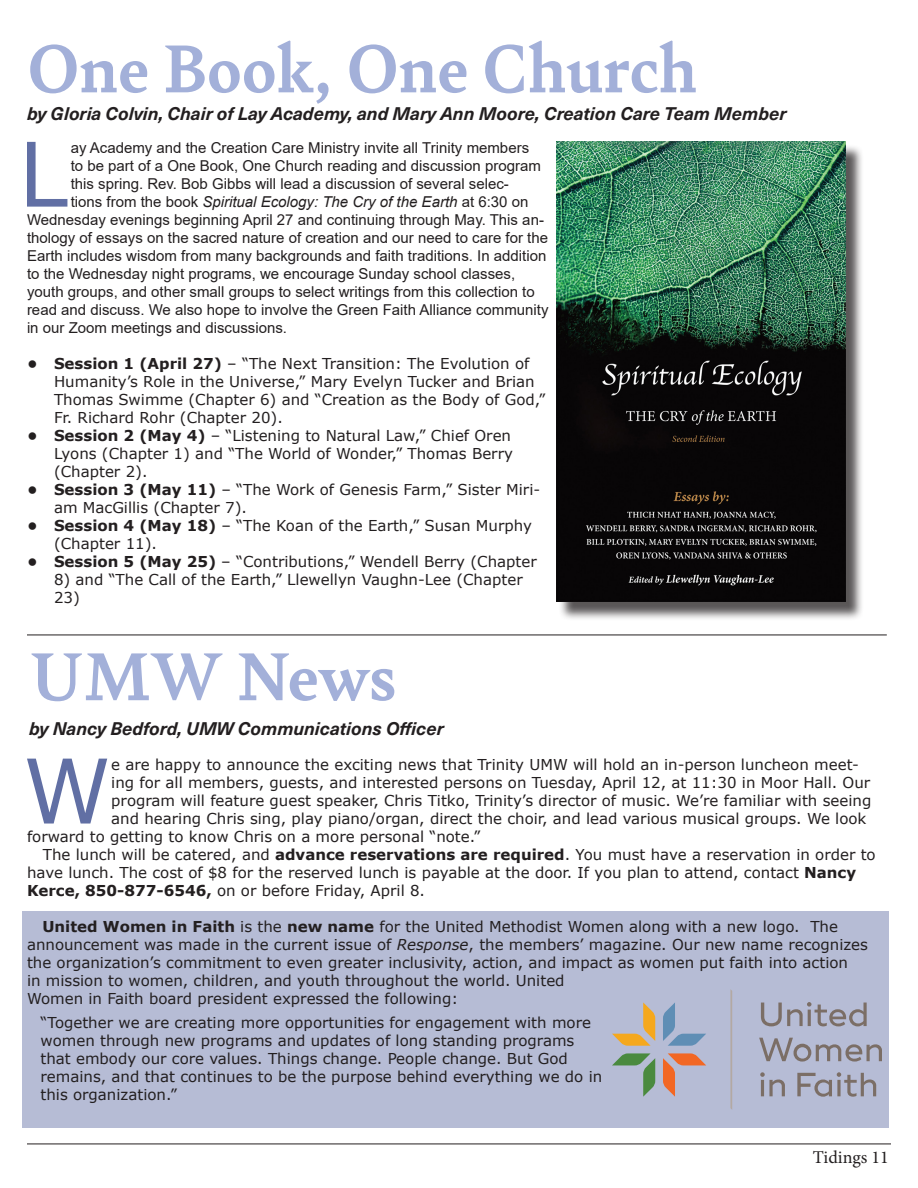
<style>
.page{position:relative;width:918px;height:1188px;background:#fff}
.page>*{position:absolute;margin:0;border:0;box-sizing:border-box;transform-origin:0 0}
.Drop_Cap{font:90.45px "Arial";color:#616fa4}
.Drop_Cap-2{font:89.25px "Verdana";color:#616fa4}
.Article_Heading{font:700 72px "Bely";color:#a3b0d9}
.Paragraph_Style_1{font:italic 700 18px "Neue Haas Unica W1 G";color:#231f20}
.t1{font:18px "Minion Pro";color:#231f20}
.Quote_Block{font:15px/18px "Verdana";color:#231f20}
.Drop_Cap-3{font:15px "Arial";color:#231f20}
.Drop_Cap-4{font:15px "Verdana";color:#231f20}
.Drop_Cap-5{font:italic 15px "Arial";color:#231f20}
.s1{font-style:normal}
.s2{font-weight:700}
.s3{font-style:italic}
</style>
<div class="page">
<hr style="left:27px;top:1144px;width:864px;height:1px;background:#231f20">
<div style="left:23px;top:911px;width:866px;height:216px;background:#b6bcd5"></div>
<div style="left:558px;top:144px;width:306px;height:476px;background:#231f20;opacity:.75"></div>
<img style="left:556px;top:142px;width:290px;height:460px">
<hr style="left:27px;top:635px;width:860px;height:1px;background:#231f20">
<svg style="left:612px;top:1053px;width:43px;height:44px"></svg>
<svg style="left:663px;top:1002px;width:43px;height:44px"></svg>
<svg style="left:612px;top:1002px;width:43px;height:44px"></svg>
<svg style="left:663px;top:1053px;width:43px;height:44px"></svg>
<svg style="left:761px;top:1002px;width:106px;height:25px"></svg>
<svg style="left:759px;top:1038px;width:123px;height:24px"></svg>
<svg style="left:760px;top:1072px;width:25px;height:24px"></svg>
<svg style="left:797px;top:1072px;width:79px;height:25px"></svg>
<svg style="left:730px;top:989px;width:2px;height:121px"></svg>
<p class="Article_Heading" style="left:27px;top:17px;width:672px">One Book, One Church</p>
<p class="Paragraph_Style_1" style="left:27px;top:100px;width:761px">by Gloria Colvin, Chair of Lay Academy, and Mary Ann Moore, Creation Care Team Member</p>
<p class="Drop_Cap" style="left:20px;top:113px;width:52px">L</p>
<p class="Drop_Cap-3" style="left:71px;top:137px;width:460px">ay Academy and the Creation Care Ministry invite all Trinity members</p>
<p class="Drop_Cap-3" style="left:71px;top:155px;width:472px">to be part of a One Book, One Church reading and discussion program</p>
<p class="Drop_Cap-3" style="left:71px;top:173px;width:440px">this spring. Rev. Bob Gibbs will lead a discussion of several selec-</p>
<p class="Drop_Cap-5" style="left:71px;top:192px;width:459px"><span class="s1">tions from the book</span> Spiritual Ecology: The Cry of the Earth <span class="s1">at 6:30 on</span></p>
<p class="Drop_Cap-3" style="left:27px;top:209px;width:519px">Wednesday evenings beginning April 27 and continuing through May. This an-</p>
<p class="Drop_Cap-3" style="left:27px;top:227px;width:523px">thology of essays on the sacred nature of creation and our need to care for the</p>
<p class="Drop_Cap-3" style="left:27px;top:245px;width:521px">Earth includes wisdom from many backgrounds and faith traditions. In addition</p>
<p class="Drop_Cap-3" style="left:27px;top:263px;width:490px">to the Wednesday night programs, we encourage Sunday school classes,</p>
<p class="Drop_Cap-3" style="left:27px;top:281px;width:509px">youth groups, and other small groups to select writings from this collection to</p>
<p class="Drop_Cap-3" style="left:27px;top:299px;width:523px">read and discuss. We also hope to involve the Green Faith Alliance community</p>
<p class="Drop_Cap-3" style="left:27px;top:317px;width:262px">in our Zoom meetings and discussions.</p>
<p class="Quote_Block" style="left:54px;top:354px;width:493px;text-indent:-27px"><span class="s2">• Session 1 (April 27)</span> – “The Next Transition: The Evolution of Humanity’s Role in the Universe,” Mary Evelyn Tucker and Brian Thomas Swimme (Chapter 6) and “Creation as the Body of God,” Fr. Richard Rohr (Chapter 20).</p>
<p class="Quote_Block" style="left:54px;top:426px;width:460px;text-indent:-27px"><span class="s2">• Session 2 (May 4)</span> – “Listening to Natural Law,” Chief Oren<br>Lyons (Chapter 1) and “The World of Wonder,” Thomas Berry (Chapter 2).</p>
<p class="Quote_Block" style="left:54px;top:480px;width:488px;text-indent:-27px"><span class="s2">• Session 3 (May 11)</span> – “The Work of Genesis Farm,” Sister Miri&shy;am MacGillis (Chapter 7).</p>
<p class="Quote_Block" style="left:54px;top:516px;width:479px;text-indent:-27px"><span class="s2">• Session 4 (May 18)</span> – “The Koan of the Earth,” Susan Murphy (Chapter 11).</p>
<p class="Quote_Block" style="left:27px;top:552px;width:511px"><span class="s2">• Session 5 (May 25)</span> – “Contributions,” Wendell Berry (Chapter</p>
<p class="Quote_Block" style="left:54px;top:570px;width:470px">8) and “The Call of the Earth,” Llewellyn Vaughn-Lee (Chapter<br>23)</p>
<p class="Article_Heading" style="left:29px;top:625px;width:368px">UMW News</p>
<p class="Paragraph_Style_1" style="left:29px;top:715px;width:416px">by Nancy Bedford, UMW Communications Officer</p>
<p class="Drop_Cap-2" style="left:23px;top:730px;width:90px">W</p>
<p class="Drop_Cap-4" style="left:111px;top:754px;width:749px">e are happy to announce the exciting news that Trinity UMW will hold an in-person luncheon meet-</p>
<p class="Drop_Cap-4" style="left:111px;top:772px;width:761px">ing for all members, guests, and interested persons on Tuesday, April 12, at 11:30 in Moor Hall. Our</p>
<p class="Drop_Cap-4" style="left:111px;top:790px;width:762px">program will feature guest speaker, Chris Titko, Trinity’s director of music. We’re familiar with seeing</p>
<p class="Drop_Cap-4" style="left:111px;top:808px;width:757px">and hearing Chris sing, play piano/organ, direct the choir, and lead various musical groups. We look</p>
<p class="Drop_Cap-4" style="left:27px;top:826px;width:455px">forward to getting to know Chris on a more personal “note.”</p>
<p class="Quote_Block" style="left:27px;top:845px;width:850px;text-indent:16px">The lunch will be catered, and <span class="s2">advance reservations are required</span>. You must have a reservation in order to have lunch. The cost of $8 for the reserved lunch is payable at the door. If you plan to attend, contact <span class="s2">Nancy<br>Kerce, 850-877-6546,</span> on or before Friday, April 8.</p>
<p class="Quote_Block" style="left:27px;top:917px;width:842px;text-indent:15px"><span class="s2">United Women in Faith</span> is the <span class="s2">new name</span> for the United Methodist Women along with a new logo. The announcement was made in the current issue of <span class="s3">Response</span>, the members’ magazine. Our new name recognizes the organization’s commitment to even greater inclusivity, action, and impact as women put faith into action<br>in mission to women, children, and youth throughout the world. United<br>Women in Faith board president expressed the following:</p>
<p class="Quote_Block" style="left:40px;top:1014px;width:563px">“Together we are creating more opportunities for engagement with more women through new programs and updates of long standing programs that embody our core values. Things change. People change. But God remains, and that continues to be the purpose behind everything we do in this organization.”</p>
<p class="t1" style="left:813px;top:1145px;width:78px">Tidings 11</p>
</div>
